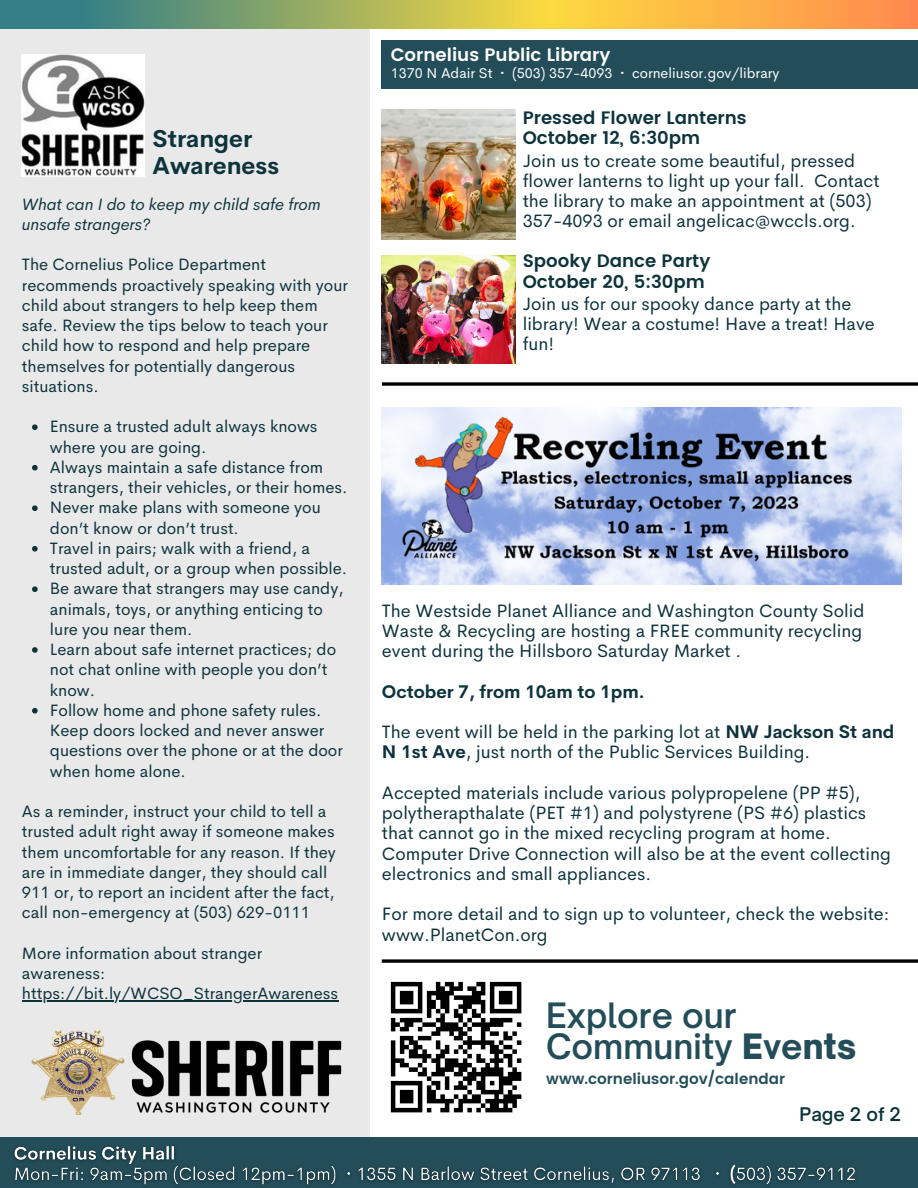
<style>
.page{position:relative;width:918px;height:1188px;background:#fff}
.page>*{position:absolute;margin:0;border:0;box-sizing:border-box;transform-origin:0 0}
.t1{font:600 33.45px/30.3px "Open Sauce One";color:#224d59}
.t2{font:700 24px/27px "Cerebri Sans";color:#0d333d}
.t3{font:18px/20.2px "Cerebri Sans";color:#0d333d}
.t4{font:600 18px "Poppins";color:#0d333d}
.t5{font:700 18px "Cerebri Sans";color:#0d333d}
.t6{font:600 18px "Poppins";color:#fff}
.t7{font:600 18px "Open Sauce One";color:#0d333d}
.t8{font:16.5px/20.2px "Cerebri Sans";color:#0d333d}
.t9{font:italic 16.5px/20.2px "Cerebri Sans";color:#0d333d}
.t10{font:600 15px "Poppins";color:#224d59}
.t11{font:14.25px "Cerebri Sans";color:#fff}
.s1{font-weight:700}
.s2{font-weight:900}
</style>
<div class="page">
<svg style="left:0;top:0;width:918px;height:30px;background:#b9ad5f"></svg>
<div style="left:0;top:30px;width:369px;height:1155px;background:#e9e9e9"></div>
<div style="left:0;top:1138px;width:918px;height:50px;background:#224d59"></div>
<img style="left:31px;top:1031px;width:311px;height:83px">
<img style="left:22px;top:54px;width:123px;height:123px">
<svg style="left:390px;top:981px;width:132px;height:132px"></svg>
<svg style="left:382px;top:959px;width:536px;height:4px;background:#272727"></svg>
<div style="left:382px;top:41px;width:536px;height:48px;background:#224d59"></div>
<img style="left:382px;top:256px;width:134px;height:108px">
<img style="left:382px;top:109px;width:134px;height:131px">
<img style="left:14px;top:1146px;width:842px;height:39px">
<svg style="left:32px;top:424px;width:6px;height:6px"></svg>
<svg style="left:32px;top:465px;width:6px;height:6px"></svg>
<svg style="left:32px;top:505px;width:6px;height:6px"></svg>
<svg style="left:32px;top:546px;width:6px;height:6px"></svg>
<svg style="left:32px;top:586px;width:6px;height:6px"></svg>
<svg style="left:32px;top:647px;width:6px;height:6px"></svg>
<svg style="left:32px;top:708px;width:6px;height:6px"></svg>
<hr style="left:22px;top:1000px;width:316px;height:2px;background:#0d333d">
<img style="left:382px;top:408px;width:520px;height:176px">
<svg style="left:382px;top:382px;width:536px;height:4px;background:#272727"></svg>
<p class="t2" style="left:153px;top:125px;width:128px">Stranger<br>Awareness</p>
<p class="t9" style="left:22px;top:194px;width:300px">What can I do to keep my child safe from unsafe strangers?</p>
<p class="t8" style="left:22px;top:254px;width:328px">The Cornelius Police Department recommends proactively speaking with your child about strangers to help keep them safe. Review the tips below to teach your child how to respond and help prepare themselves for potentially dangerous situations.</p>
<p class="t8" style="left:50px;top:416px;width:269px">Ensure a trusted adult always knows where you are going.</p>
<p class="t8" style="left:50px;top:457px;width:299px">Always maintain a safe distance from strangers, their vehicles, or their homes.</p>
<p class="t8" style="left:50px;top:497px;width:272px">Never make plans with someone you don’t know or don’t trust.</p>
<p class="t8" style="left:50px;top:538px;width:299px">Travel in pairs; walk with a friend, a trusted adult, or a group when possible.</p>
<p class="t8" style="left:50px;top:578px;width:295px">Be aware that strangers may use candy, animals, toys, or anything enticing to lure you near them.</p>
<p class="t8" style="left:50px;top:639px;width:288px">Learn about safe internet practices; do not chat online with people you don’t know.</p>
<p class="t8" style="left:50px;top:700px;width:294px">Follow home and phone safety rules.<br>Keep doors locked and never answer questions over the phone or at the door when home alone.</p>
<p class="t8" style="left:22px;top:801px;width:316px">As a reminder, instruct your child to tell a trusted adult right away if someone makes them uncomfortable for any reason. If they are in immediate danger, they should call 911 or, to report an incident after the fact, call non-emergency at (503) 629-0111</p>
<p class="t8" style="left:22px;top:943px;width:318px">More information about stranger awareness: https://bit.ly/WCSO_StrangerAwareness</p>
<p class="t6" style="left:391px;top:44px;width:221px">Cornelius Public Library</p>
<p class="t11" style="left:391px;top:64px;width:390px">1370 N Adair St <span class="s1">·</span> (503) 357-4093 <span class="s1">·</span> corneliusor.gov/library</p>
<p class="t4" style="left:523px;top:107px;width:226px">Pressed Flower Lanterns</p>
<p class="t4" style="left:523px;top:128px;width:179px">October 12, 6:30pm</p>
<p class="t3" style="left:523px;top:150px;width:358px">Join us to create some beautiful, pressed flower lanterns to light up your fall. Contact the library to make an appointment at (503)<br>357-4093 or email angelicac@wccls.org.</p>
<p class="t4" style="left:523px;top:251px;width:189px">Spooky Dance Party</p>
<p class="t4" style="left:523px;top:271px;width:184px">October 20, 5:30pm</p>
<p class="t3" style="left:523px;top:294px;width:354px">Join us for our spooky dance party at the library! Wear a costume! Have a treat! Have fun!</p>
<p class="t3" style="left:382px;top:600px;width:484px;text-align:justify">The Westside Planet Alliance and Washington County Solid Waste &amp; Recycling are hosting a FREE community recycling event during the Hillsboro Saturday Market .</p>
<p class="t5" style="left:382px;top:680px;width:264px">October 7, from 10am to 1pm.</p>
<p class="t3" style="left:382px;top:722px;width:514px">The event will be held in the parking lot at <span class="s1">NW Jackson St and<br>N 1st Ave</span>, just north of the Public Services Building.</p>
<p class="t3" style="left:382px;top:782px;width:510px">Accepted materials include various polypropelene (PP #5), polytherapthalate (PET #1) and polystyrene (PS #6) plastics that cannot go in the mixed recycling program at home.<br>Computer Drive Connection will also be at the event collecting electronics and small appliances.</p>
<p class="t3" style="left:382px;top:904px;width:509px">For more detail and to sign up to volunteer, check the website: www.PlanetCon.org</p>
<p class="t1" style="left:546px;top:1001px;width:312px">Explore our<br>Community <span class="s2">E</span><span class="s1">ve</span><span class="s2">nts</span></p>
<p class="t10" style="left:546px;top:1070px;width:240px">www.corneliusor.gov/calendar</p>
<p class="t7" style="left:800px;top:1103px;width:103px">Page 2 of 2</p>
</div>
